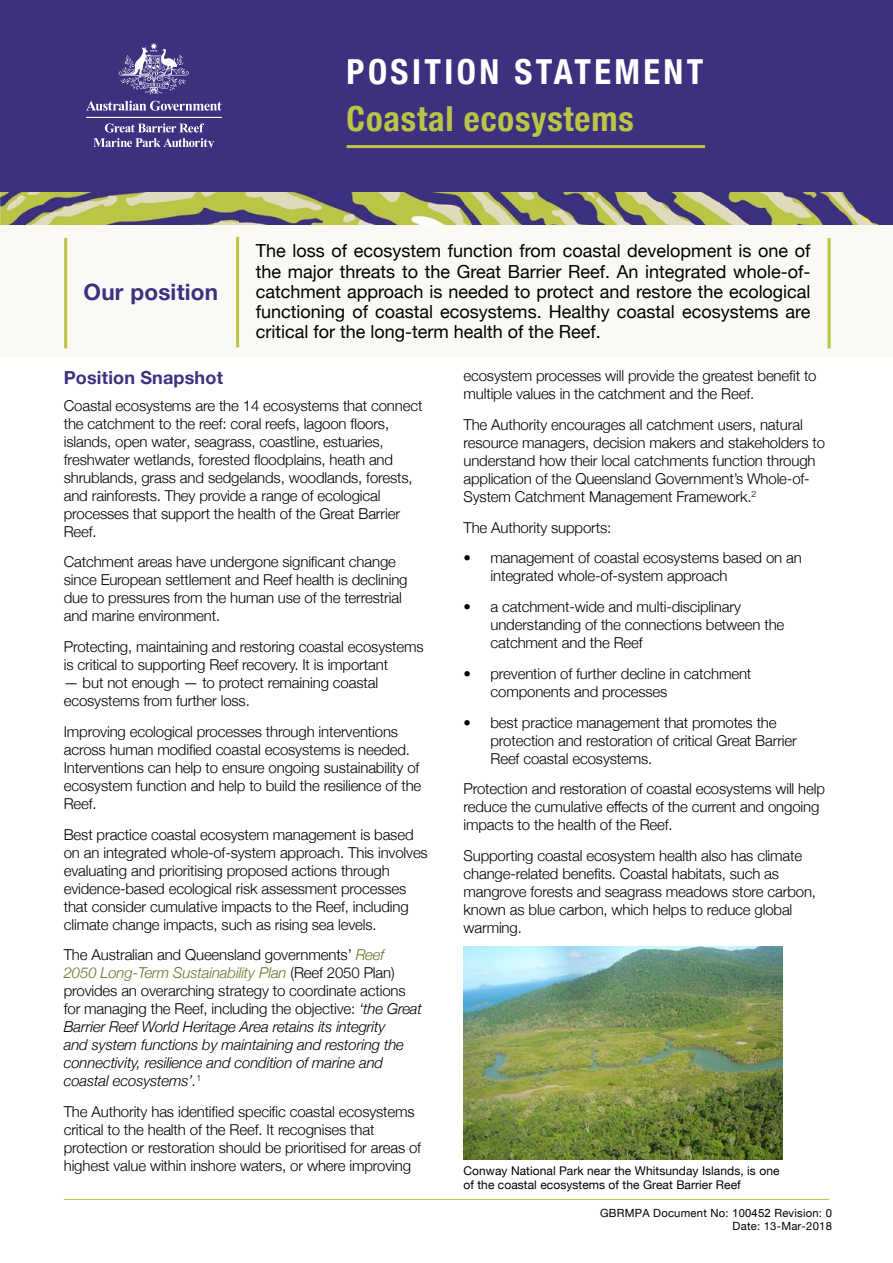
<style>
.page{position:relative;width:893px;height:1263px;background:#fff}
.page>*{position:absolute;margin:0;border:0;box-sizing:border-box;transform-origin:0 0}
.Position_Statement_H{font:700 condensed 34.5px "Helvetica Neue";letter-spacing:.1em;color:#fff}
.Coastal_ecosystems_h{font:700 condensed 34.5px "Helvetica Neue";letter-spacing:.025em;color:#bbc545}
.Our_Position_heading{font:700 22.5px "Helvetica Neue";letter-spacing:.01em;color:#3c307f}
.Paragraph_Intro{font:18px/20.2px "Helvetica Neue";color:#000;text-align:justify}
.Blue_bold_headings{font:700 18px "Helvetica Neue";letter-spacing:.01em;color:#3c307f}
.Paragraph{font:300 15px/18px "Helvetica Neue";letter-spacing:-.01em;color:#000}
.Paragraph-2{font:italic 300 15px/18px "Helvetica Neue";letter-spacing:-.01em;color:#000}
.t1{font:12px/13.5px "Helvetica Neue";letter-spacing:.005em;color:#000}
.t2{font:11.25px/12.9px "Helvetica Neue";letter-spacing:.02em;color:#000;text-align:right}
.s1{font-style:normal}
.s2{color:#6c7228}
.s3{font-family:"Arial"}
</style>
<div class="page">
<img style="left:0;top:192px;width:893px;height:33px">
<div style="left:0;top:0;width:893px;height:192px;background:#3c307f"></div>
<div style="left:0;top:225px;width:893px;height:132px;background:#fbf9f5"></div>
<hr style="left:64px;top:238px;width:3px;height:110px;background:#bbc545">
<hr style="left:236px;top:237px;width:3px;height:110px;background:#bbc545">
<hr style="left:828px;top:238px;width:3px;height:110px;background:#bbc545">
<hr style="left:347px;top:145px;width:358px;height:3px;background:#bbc545">
<svg style="left:86px;top:101px;width:135px;height:10px"></svg>
<svg style="left:119px;top:43px;width:70px;height:51px"></svg>
<hr style="left:86px;top:117px;width:136px;height:1px;background:#fff">
<svg style="left:105px;top:123px;width:99px;height:9px"></svg>
<svg style="left:93px;top:138px;width:121px;height:10px"></svg>
<hr style="left:64px;top:1199px;width:765px;height:1px;background:#bbc545">
<img style="left:463px;top:947px;width:319px;height:212px">
<h1 class="Position_Statement_H" style="left:347px;top:44px;width:358px">POSITION STATEMENT</h1>
<h2 class="Coastal_ecosystems_h" style="left:347px;top:90px;width:289px">Coastal ecosystems</h2>
<h3 class="Our_Position_heading" style="left:84px;top:275px;width:136px">Our position</h3>
<h4 class="Paragraph_Intro" style="left:256px;top:242px;width:556px">The loss of ecosystem function from coastal development is one of the major threats to the Great Barrier Reef. An integrated whole-of&shy;catchment approach is needed to protect and restore the ecological functioning of coastal ecosystems. Healthy coastal ecosystems are critical for the long-term health of the Reef.</h4>
<h1 class="Blue_bold_headings" style="left:64px;top:363px;width:161px">Position Snapshot</h1>
<p class="Paragraph" style="left:64px;top:395px;width:360px">Coastal ecosystems are the 14 ecosystems that connect the catchment to the reef: coral reefs, lagoon floors, islands, open water, seagrass, coastline, estuaries, freshwater wetlands, forested floodplains, heath and shrublands, grass and sedgelands, woodlands, forests, and rainforests. They provide a range of ecological processes that support the health of the Great Barrier Reef.</p>
<p class="Paragraph" style="left:64px;top:552px;width:345px">Catchment areas have undergone significant change since European settlement and Reef health is declining due to pressures from the human use of the terrestrial and marine environment.</p>
<p class="Paragraph" style="left:64px;top:637px;width:361px">Protecting, maintaining and restoring coastal ecosystems is critical to supporting Reef recovery. It is important</p>
<p class="Paragraph" style="left:64px;top:673px;width:316px">— but not enough — to protect remaining coastal ecosystems from further loss.</p>
<p class="Paragraph" style="left:64px;top:721px;width:359px">Improving ecological processes through interventions across human modified coastal ecosystems is needed.<br>Interventions can help to ensure ongoing sustainability of ecosystem function and help to build the resilience of the Reef.</p>
<p class="Paragraph" style="left:64px;top:824px;width:366px">Best practice coastal ecosystem management is based on an integrated whole-of-system approach. This involves evaluating and prioritising proposed actions through evidence-based ecological risk assessment processes that consider cumulative impacts to the Reef, including climate change impacts, such as rising sea levels.</p>
<p class="Paragraph-2" style="left:64px;top:945px;width:360px"><span class="s1">The Australian and Queensland governments’</span> <span class="s2">Reef<br>2050 Long-Term Sustainability Plan</span> <span class="s1">(Reef 2050 Plan) provides an overarching strategy to coordinate actions for managing the Reef, including the objective:</span> ‘the Great Barrier Reef World Heritage Area retains its integrity<br>and system functions by maintaining and restoring the connectivity, resilience and condition of marine and coastal ecosystems’.<sup>1</sup></p>
<p class="Paragraph" style="left:64px;top:1102px;width:359px">The Authority has identified specific coastal ecosystems critical to the health of the Reef. It recognises that protection or restoration should be prioritised for areas of highest value within inshore waters, or where improving</p>
<p class="Paragraph" style="left:463px;top:365px;width:355px">ecosystem processes will provide the greatest benefit to multiple values in the catchment and the Reef.</p>
<p class="Paragraph" style="left:463px;top:414px;width:363px">The Authority encourages all catchment users, natural resource managers, decision makers and stakeholders to understand how their local catchments function through application of the Queensland Government’s Whole-of-System Catchment Management Framework.<sup>2</sup></p>
<p class="Paragraph" style="left:463px;top:517px;width:149px">The Authority supports:</p>
<p class="Paragraph" style="left:490px;top:548px;width:313px;text-indent:-27px">• management of coastal ecosystems based on an integrated whole-of-system approach</p>
<p class="Paragraph" style="left:490px;top:597px;width:295px;text-indent:-27px">• a catchment-wide and multi-disciplinary understanding of the connections between the catchment and the Reef</p>
<p class="Paragraph" style="left:490px;top:663px;width:262px;text-indent:-27px">• prevention of further decline in catchment components and processes</p>
<p class="Paragraph" style="left:490px;top:712px;width:308px;text-indent:-27px">• best practice management that promotes the protection and restoration of critical Great Barrier<br>Reef coastal ecosystems.</p>
<p class="Paragraph" style="left:463px;top:779px;width:363px">Protection and restoration of coastal ecosystems will help reduce the cumulative effects of the current and ongoing impacts to the health of the Reef.</p>
<p class="Paragraph" style="left:463px;top:846px;width:354px">Supporting coastal ecosystem health also has climate change-related benefits. Coastal habitats, such as mangrove forests and seagrass meadows store carbon, known as blue carbon, which helps to reduce global warming.</p>
<p class="t1" style="left:463px;top:1165px;width:318px">Conway National Park near the Whitsunday Islands, is one of the coastal ecosystems of the Great Barrier Reef</p>
<p class="t2" style="left:600px;top:1207px;width:233px">GBRMPA Document No: <span class="s3">100452</span> Revision: 0<br>Date: 13-Mar-2018</p>
</div>
